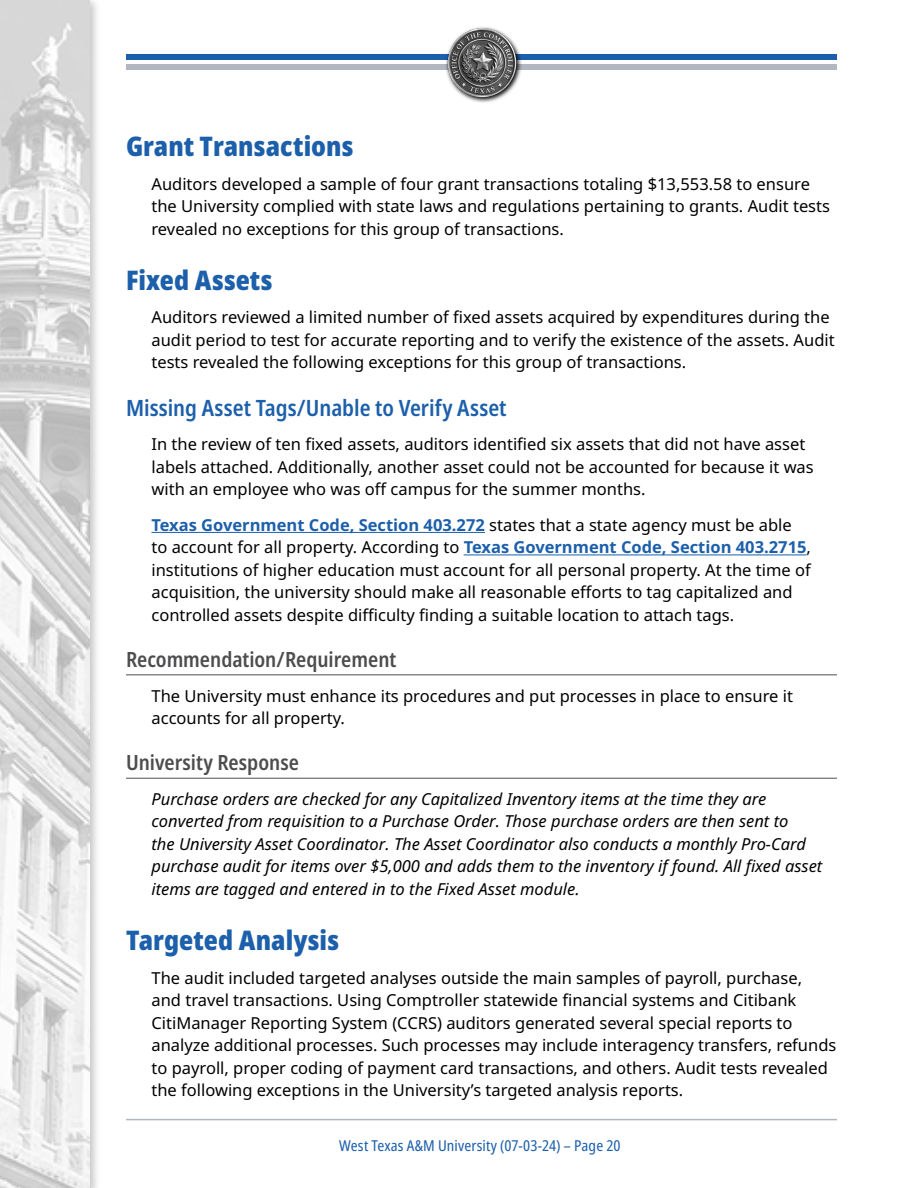
<style>
.page{position:relative;width:918px;height:1188px;background:#fff}
.page>*{position:absolute;margin:0;border:0;box-sizing:border-box;transform-origin:0 0}
.t1{font:900 condensed 27px "Noto Sans";letter-spacing:.005em;color:#1c5fab}
.t2{font:600 condensed 22.5px "Noto Sans";color:#1c5fab}
.t3{font:600 condensed 21px "Noto Sans";color:#4d4d4f}
.t4{font:16.5px/22.5px "Noto Sans";color:#000}
.t5{font:italic 16.5px/22.5px "Noto Sans";color:#000}
.t6{font:condensed 15px "Noto Sans";letter-spacing:.005em;color:#1c5fab}
.s1{font-weight:700;color:#1c5fab}
</style>
<div class="page">
<hr style="left:126px;top:1119px;width:711px;height:1px;background:#b0b7c1">
<div style="left:126px;top:54px;width:711px;height:5px;background:#1c5fab"></div>
<div style="left:126px;top:64px;width:711px;height:6px;background:#b0b7c1"></div>
<div style="left:0;top:0;width:101px;height:1188px;background:#000;opacity:.75"></div>
<img style="left:0;top:0;width:90px;height:1188px">
<svg style="left:474px;top:50px;width:48px;height:53px"></svg>
<img style="left:445px;top:27px;width:73px;height:74px">
<hr style="left:152px;top:532px;width:333px;height:1px;background:#1c5fab">
<hr style="left:464px;top:555px;width:343px;height:1px;background:#1c5fab">
<hr style="left:126px;top:674px;width:711px;height:1px;background:#4d4d4f">
<hr style="left:126px;top:778px;width:711px;height:1px;background:#4d4d4f">
<h1 class="t1" style="left:126px;top:126px;width:229px">Grant Transactions</h1>
<p class="t4" style="left:152px;top:173px;width:680px">Auditors developed a sample of four grant transactions totaling $13,553.58 to ensure the University complied with state laws and regulations pertaining to grants. Audit tests revealed no exceptions for this group of transactions.</p>
<h1 class="t1" style="left:126px;top:259px;width:148px">Fixed Assets</h1>
<p class="t4" style="left:152px;top:307px;width:685px">Auditors reviewed a limited number of fixed assets acquired by expenditures during the audit period to test for accurate reporting and to verify the existence of the assets. Audit tests revealed the following exceptions for this group of transactions.</p>
<h2 class="t2" style="left:126px;top:392px;width:382px">Missing Asset Tags/Unable to Verify Asset</h2>
<p class="t4" style="left:152px;top:434px;width:664px">In the review of ten fixed assets, auditors identified six assets that did not have asset labels attached. Additionally, another asset could not be accounted for because it was with an employee who was off campus for the summer months.</p>
<p class="t4" style="left:152px;top:514px;width:661px"><span class="s1">Texas Government Code, Section 403.272</span> states that a state agency must be able to account for all property. According to <span class="s1">Texas Government Code, Section 403.2715</span>, institutions of higher education must account for all personal property. At the time of acquisition, the university should make all reasonable efforts to tag capitalized and controlled assets despite difficulty finding a suitable location to attach tags.</p>
<p class="t3" style="left:126px;top:645px;width:272px">Recommendation/Requirement</p>
<p class="t4" style="left:152px;top:685px;width:643px">The University must enhance its procedures and put processes in place to ensure it accounts for all property.</p>
<p class="t3" style="left:126px;top:748px;width:174px">University Response</p>
<p class="t5" style="left:152px;top:788px;width:672px">Purchase orders are checked for any Capitalized Inventory items at the time they are converted from requisition to a Purchase Order. Those purchase orders are then sent to<br>the University Asset Coordinator. The Asset Coordinator also conducts a monthly Pro-Card purchase audit for items over $5,000 and adds them to the inventory if found. All fixed asset items are tagged and entered in to the Fixed Asset module.</p>
<h1 class="t1" style="left:126px;top:920px;width:215px">Targeted Analysis</h1>
<p class="t4" style="left:152px;top:967px;width:686px">The audit included targeted analyses outside the main samples of payroll, purchase,<br>and travel transactions. Using Comptroller statewide financial systems and Citibank CitiManager Reporting System (CCRS) auditors generated several special reports to analyze additional processes. Such processes may include interagency transfers, refunds to payroll, proper coding of payment card transactions, and others. Audit tests revealed the following exceptions in the University’s targeted analysis reports.</p>
<p class="t6" style="left:339px;top:1135px;width:283px">West Texas A&amp;M University (07-03-24) – Page 20</p>
</div>
